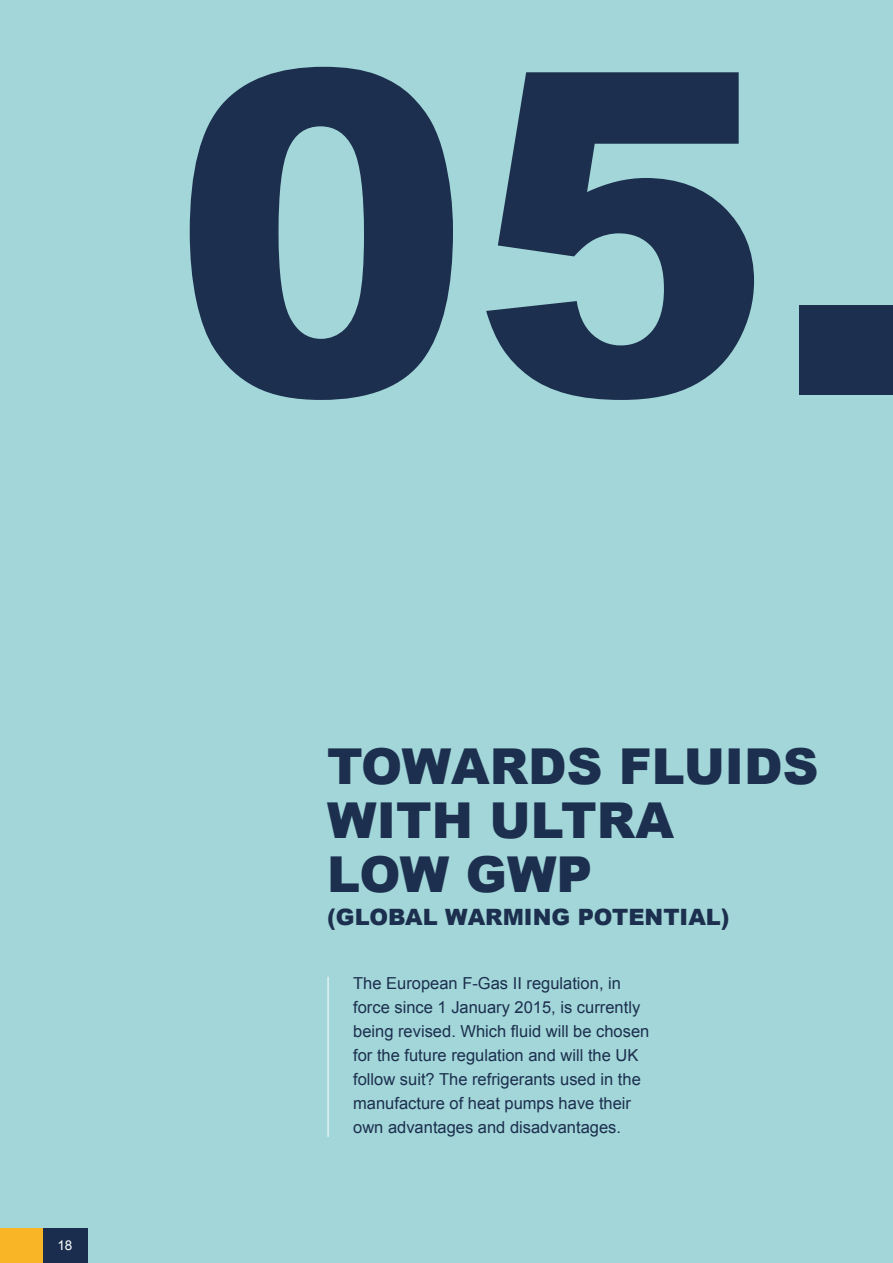
<style>
.page{position:relative;width:893px;height:1263px;background:#a2d6d8}
.page>*{position:absolute;margin:0;border:0;box-sizing:border-box;transform-origin:0 0}
.t1{font:900 450px "Arial";color:#1c2f4e}
.t2{font:900 49.5px/54px "Arial";color:#1c2f4e}
.t3{font:900 22.5px "Arial";color:#1c2f4e}
.t4{font:16.5px/24px "Arial";color:#1c2f4e}
.t5{font:13.5px "Arial";color:#fff}
</style>
<div class="page">
<div style="left:42px;top:1229px;width:46px;height:34px;background:#1a2d4e"></div>
<div style="left:0;top:1229px;width:42px;height:34px;background:#fab526"></div>
<hr style="left:328px;top:977px;width:1px;height:160px;background:#fff">
<h1 class="t1" style="left:171px;top:-93px;width:752px">05.</h1>
<p class="t5" style="left:57px;top:1236px;width:17px">18</p>
<h2 class="t2" style="left:327px;top:738px;width:493px">TOWARDS FLUIDS<br>WITH ULTRA<br>LOW GWP</h2>
<h3 class="t3" style="left:327px;top:900px;width:404px">(GLOBAL WARMING POTENTIAL)</h3>
<p class="t4" style="left:353px;top:971px;width:298px">The European F-Gas II regulation, in force since 1 January 2015, is currently being revised. Which fluid will be chosen for the future regulation and will the UK follow suit? The refrigerants used in the manufacture of heat pumps have their own advantages and disadvantages.</p>
</div>
